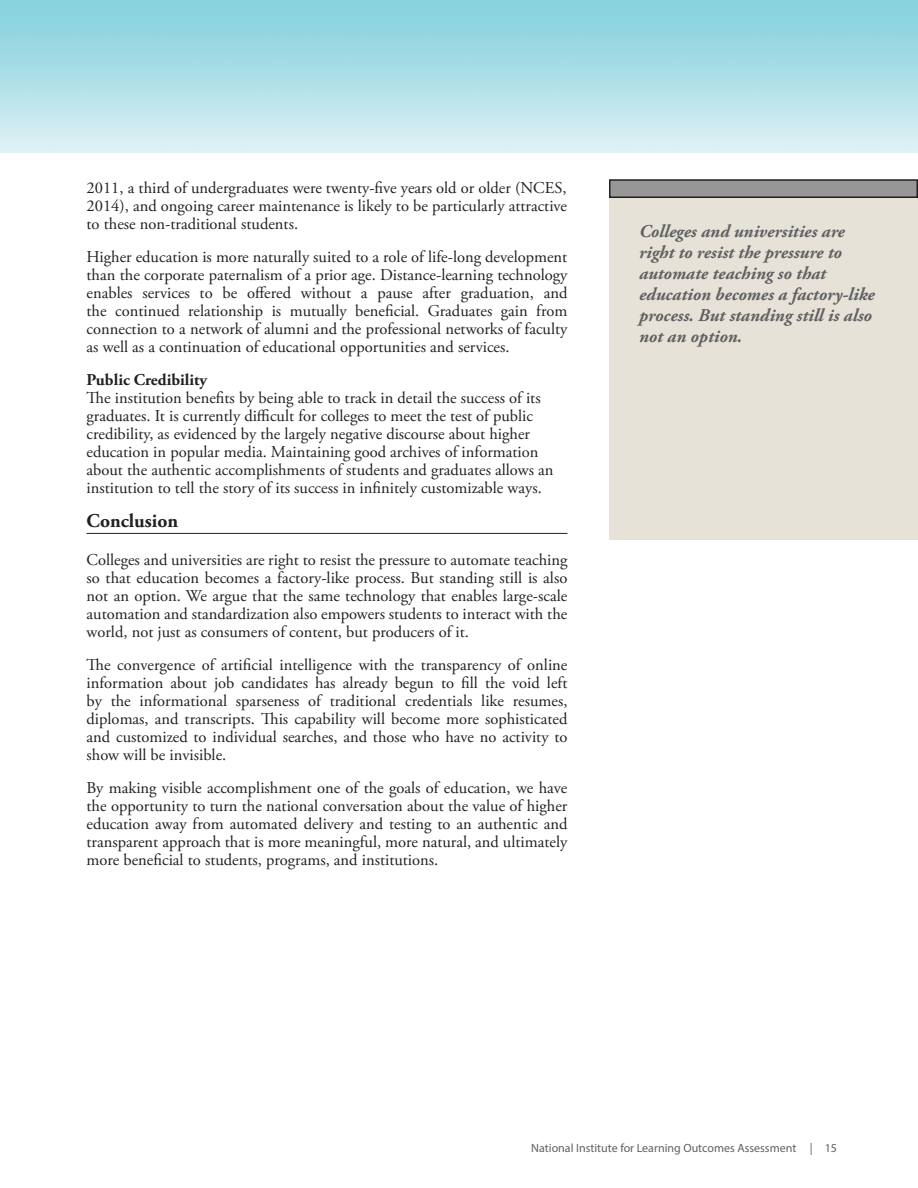
<style>
.page{position:relative;width:918px;height:1188px;background:#fff}
.page>*{position:absolute;margin:0;border:0;box-sizing:border-box;transform-origin:0 0}
.Paragraph_Heading{font:700 19.5px "Adobe Garamond Pro";color:#231f20}
.Paragraph{font:italic 700 18px/21px "Adobe Garamond Pro";color:#5f6062}
.Paragraph-2{font:16.5px/18px "Adobe Garamond Pro";color:#231f20;text-align:justify}
.t1{font:12px "Myriad Pro";color:#5f6062}
.s1{font-weight:700}
</style>
<div class="page">
<div style="left:609px;top:198px;width:309px;height:342px;background:#e6e2d7"></div>
<div style="left:610px;top:180px;width:307px;height:17px;background:#979797"></div>
<div style="left:609px;top:179px;width:309px;height:19px;border:2px solid #231f20"></div>
<hr style="left:87px;top:533px;width:480px;height:1px;background:#231f20">
<p class="Paragraph-2" style="left:87px;top:179px;width:482px">2011, a third of undergraduates were twenty-five years old or older (NCES, 2014), and ongoing career maintenance is likely to be particularly attractive to these non-traditional students.</p>
<p class="Paragraph-2" style="left:87px;top:248px;width:482px">Higher education is more naturally suited to a role of life-long development than the corporate paternalism of a prior age. Distance-learning technology enables services to be offered without a pause after graduation, and the continued relationship is mutually beneficial. Graduates gain from connection to a network of alumni and the professional networks of faculty as well as a continuation of educational opportunities and services.</p>
<p class="Paragraph-2" style="left:87px;top:371px;width:468px;text-align:left"><span class="s1">Public Credibility<br></span>The institution benefits by being able to track in detail the success of its graduates. It is currently difficult for colleges to meet the test of public credibility, as evidenced by the largely negative discourse about higher education in popular media. Maintaining good archives of information about the authentic accomplishments of students and graduates allows an institution to tell the story of its success in infinitely customizable ways.</p>
<p class="Paragraph_Heading" style="left:87px;top:510px;width:93px">Conclusion</p>
<p class="Paragraph-2" style="left:87px;top:551px;width:482px">Colleges and universities are right to resist the pressure to automate teaching so that education becomes a factory-like process. But standing still is also not an option. We argue that the same technology that enables large-scale automation and standardization also empowers students to interact with the world, not just as consumers of content, but producers of it.</p>
<p class="Paragraph-2" style="left:87px;top:656px;width:482px">The convergence of artificial intelligence with the transparency of online information about job candidates has already begun to fill the void left by the informational sparseness of traditional credentials like resumes, diplomas, and transcripts. This capability will become more sophisticated and customized to individual searches, and those who have no activity to show will be invisible.</p>
<p class="Paragraph-2" style="left:87px;top:779px;width:482px">By making visible accomplishment one of the goals of education, we have the opportunity to turn the national conversation about the value of higher education away from automated delivery and testing to an authentic and transparent approach that is more meaningful, more natural, and ultimately more beneficial to students, programs, and institutions.</p>
<p class="Paragraph" style="left:639px;top:221px;width:237px">Colleges and universities are right to resist the pressure to automate teaching so that education becomes a factory-like process. But standing still is also not an option.</p>
<p class="t1" style="left:531px;top:1140px;width:307px">National Institute for Learning Outcomes Assessment | 15</p>
</div>
